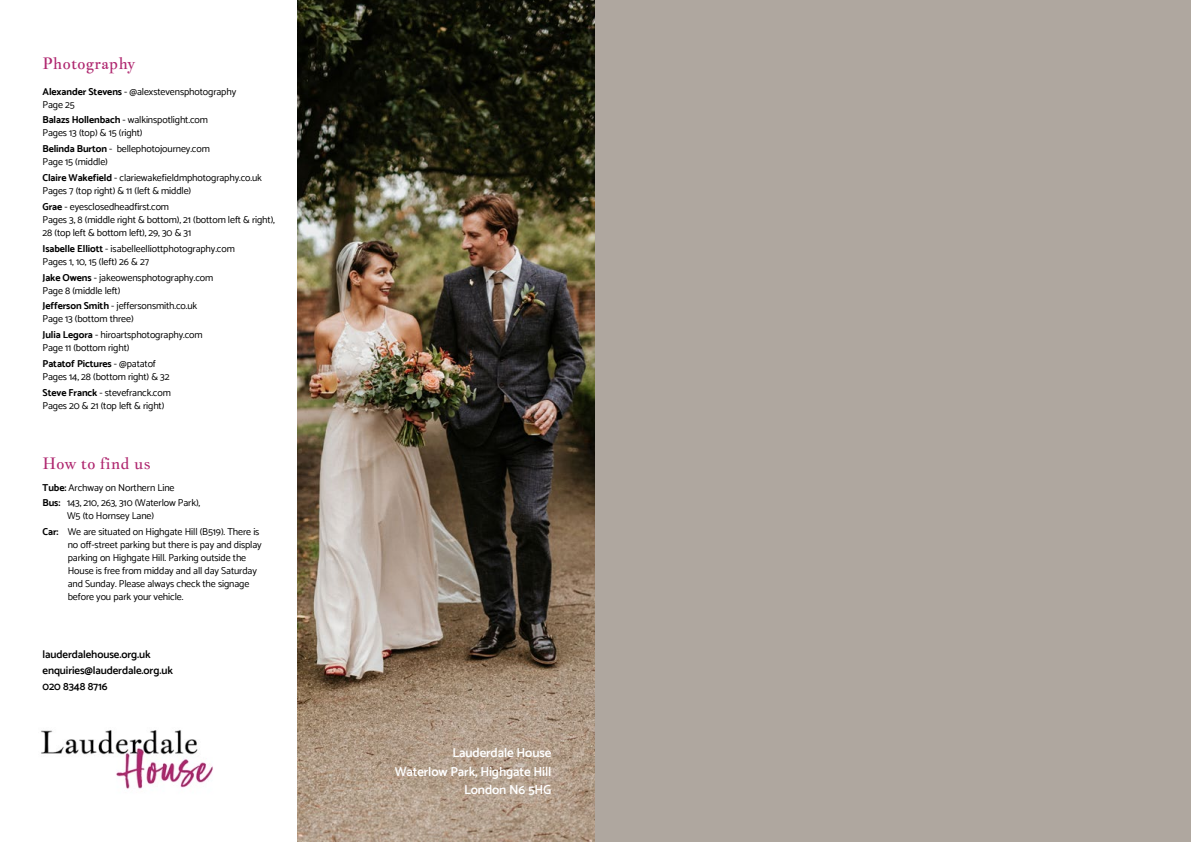
<style>
.page{position:relative;width:1191px;height:842px;background:#fff}
.page>*{position:absolute;margin:0;border:0;box-sizing:border-box;transform-origin:0 0}
.t1{font:16px "Jacques Francois";color:#af276f}
.t2{font:600 13px/18.4px "Catamaran";letter-spacing:-.01em;color:#fff;text-align:right}
.t3{font:600 11px/16px "Catamaran";letter-spacing:-.01em;color:#000}
.t4{font:10px/13px "Catamaran";letter-spacing:-.01em;color:#000}
.s1{font-weight:700}
.s2{color:#fff}
</style>
<div class="page">
<img style="left:298px;top:0;width:297px;height:842px">
<img style="left:41px;top:730px;width:172px;height:59px">
<div style="left:595px;top:0;width:596px;height:842px;background:#afa79f"></div>
<h1 class="t1" style="left:43px;top:53px;width:94px">Photography</h1>
<p class="t4" style="left:43px;top:85px;width:195px"><span class="s1">Alexander Stevens</span> - @alexstevensphotography<br>Page 25</p>
<p class="t4" style="left:43px;top:113px;width:167px"><span class="s1">Balazs Hollenbach</span> - walkinspotlight.com<br>Pages 13 (top) &amp; 15 (right)</p>
<p class="t4" style="left:43px;top:142px;width:169px"><span class="s1">Belinda Burton</span> - bellephotojourney.com<br>Page 15 (middle)</p>
<p class="t4" style="left:43px;top:171px;width:221px"><span class="s1">Claire Wakefield</span> - clariewakefieldmphotography.co.uk<br>Pages 7 (top right) &amp; 11 (left &amp; middle)</p>
<p class="t4" style="left:43px;top:200px;width:234px"><span class="s1">Grae</span> - eyesclosedheadfirst.com<br>Pages 3, 8 (middle right &amp; bottom), 21 (bottom left &amp; right),<br>28 (top left &amp; bottom left), 29, 30 &amp; 31</p>
<p class="t4" style="left:43px;top:242px;width:194px"><span class="s1">Isabelle Elliott</span> - isabelleelliottphotography.com<br>Pages 1, 10, 15 (left) 26 &amp; 27</p>
<p class="t4" style="left:43px;top:271px;width:172px"><span class="s1">Jake Owens</span> - jakeowensphotography.com<br>Page 8 (middle left)</p>
<p class="t4" style="left:43px;top:299px;width:156px"><span class="s1">Jefferson Smith</span> - jeffersonsmith.co.uk<br>Page 13 (bottom three)</p>
<p class="t4" style="left:43px;top:328px;width:162px"><span class="s1">Julia Legora</span> - hiroartsphotography.com<br>Page 11 (bottom right)</p>
<p class="t4" style="left:43px;top:357px;width:128px"><span class="s1">Patatof Pictures</span> - @patatof<br>Pages 14, 28 (bottom right) &amp; 32</p>
<p class="t4" style="left:43px;top:386px;width:130px"><span class="s1">Steve Franck</span> - stevefranck.com<br>Pages 20 &amp; 21 (top left &amp; right)</p>
<h1 class="t1" style="left:43px;top:453px;width:110px">How to find us</h1>
<p class="t4" style="left:43px;top:479px;width:159px;line-height:15.8px"><span class="s1">Tube:</span> Archway on Northern Line<br><span class="s1">Bus:</span> 143, 210, 263, 310 (Waterlow Park),</p>
<p class="t4" style="left:43px;top:508px;width:113px;line-height:15.8px"><span class="s2">ccccc</span> W5 (to Hornsey Lane)<br><span class="s1">Car:</span></p>
<p class="t4" style="left:68px;top:525px;width:195px">We are situated on Highgate Hill (B519). There is no off-street parking but there is pay and display parking on Highgate Hill. Parking outside the House is free from midday and all day Saturday and Sunday. Please always check the signage before you park your vehicle.</p>
<p class="t3" style="left:43px;top:646px;width:132px">lauderdalehouse.org.uk enquiries@lauderdale.org.uk<br>020 8348 8716</p>
<h2 class="t2" style="left:395px;top:743px;width:158px">Lauderdale House<br>Waterlow Park, Highgate Hill<br>London N6 5HG</h2>
</div>
